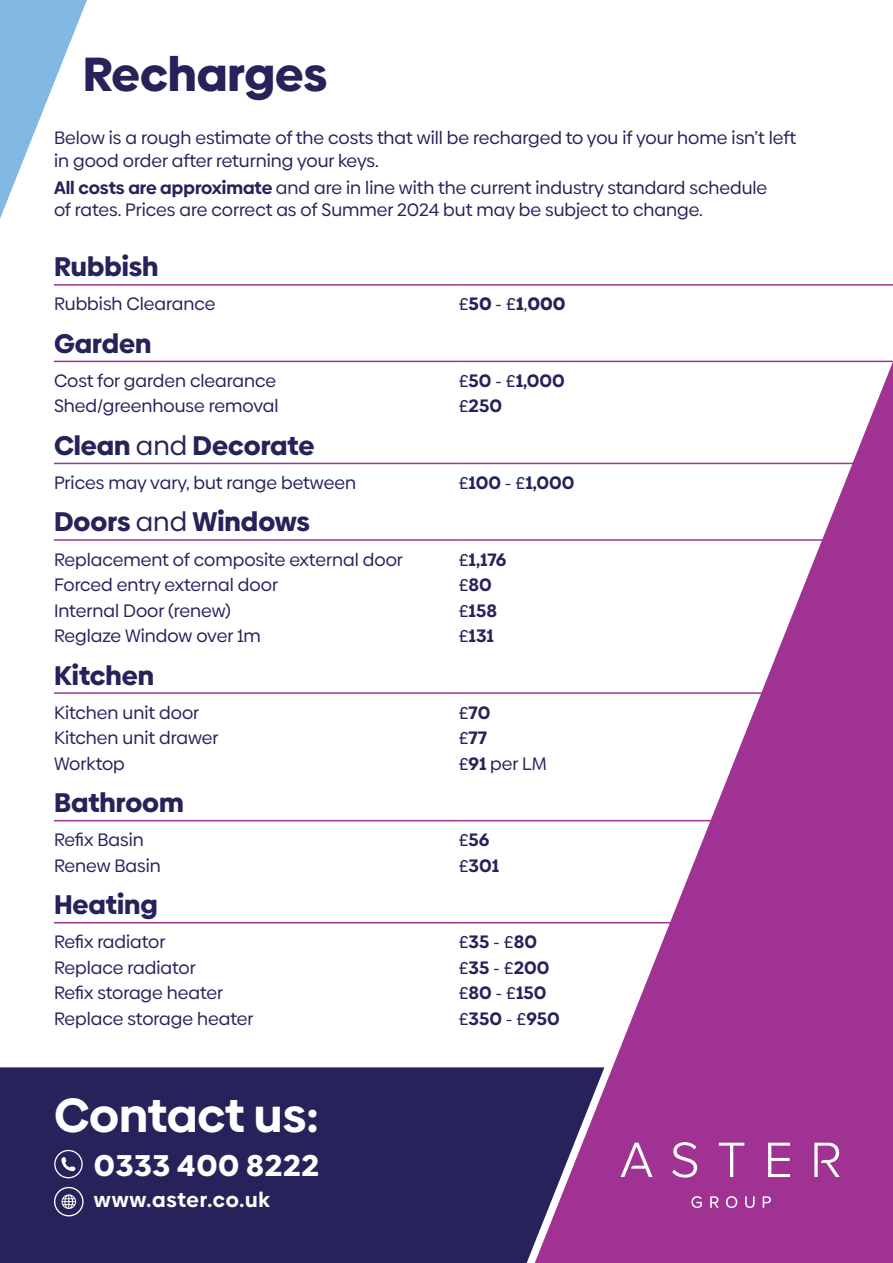
<style>
.page{position:relative;width:893px;height:1263px;background:#fff}
.page>*{position:absolute;margin:0;border:0;box-sizing:border-box;transform-origin:0 0}
.t1{font:700 48px "Biennale";color:#fff}
.t2{font:900 48px "Biennale";color:#25235a}
.t3{font:900 30px "Biennale";letter-spacing:.02em;color:#fff}
.t4{font:900 27px "Biennale";color:#25235a}
.t5{font:700 21px "Biennale";letter-spacing:.04em;color:#fff}
.t6{font:18px/22.5px "Biennale";color:#25235a}
.t7{font:700 18px "Biennale";color:#25235a}
.t8{font:900 18px "Biennale";color:#25235a}
.s1{font-weight:700}
.s2{font-weight:400}
</style>
<div class="page">
<div style="left:0;top:1067px;width:535px;height:196px;background:#25235a"></div>
<svg style="left:535px;top:362px;width:358px;height:901px;fill:#9f3293"></svg>
<hr style="left:54px;top:284px;width:405px;height:2px;background:#9f3293">
<hr style="left:459px;top:284px;width:434px;height:2px;background:#9f3293">
<hr style="left:54px;top:361px;width:405px;height:1px;background:#9f3293">
<hr style="left:459px;top:361px;width:434px;height:1px;background:#9f3293">
<hr style="left:54px;top:463px;width:405px;height:1px;background:#9f3293">
<hr style="left:459px;top:463px;width:434px;height:1px;background:#9f3293">
<hr style="left:54px;top:539px;width:405px;height:2px;background:#9f3293">
<hr style="left:459px;top:539px;width:434px;height:2px;background:#9f3293">
<hr style="left:54px;top:692px;width:405px;height:2px;background:#9f3293">
<hr style="left:459px;top:692px;width:434px;height:2px;background:#9f3293">
<hr style="left:54px;top:820px;width:405px;height:1px;background:#9f3293">
<hr style="left:459px;top:820px;width:434px;height:1px;background:#9f3293">
<hr style="left:54px;top:922px;width:405px;height:1px;background:#9f3293">
<hr style="left:459px;top:922px;width:434px;height:1px;background:#9f3293">
<svg style="left:54px;top:1150px;width:29px;height:28px"></svg>
<svg style="left:0;top:0;width:87px;height:219px"></svg>
<svg style="left:691px;top:1196px;width:11px;height:12px"></svg>
<svg style="left:710px;top:1196px;width:9px;height:12px"></svg>
<svg style="left:726px;top:1196px;width:11px;height:12px"></svg>
<svg style="left:745px;top:1196px;width:9px;height:12px"></svg>
<svg style="left:763px;top:1196px;width:8px;height:12px"></svg>
<svg style="left:672px;top:1142px;width:25px;height:35px"></svg>
<svg style="left:719px;top:1143px;width:25px;height:34px"></svg>
<svg style="left:768px;top:1143px;width:22px;height:34px"></svg>
<svg style="left:814px;top:1143px;width:26px;height:34px"></svg>
<svg style="left:621px;top:1143px;width:32px;height:34px"></svg>
<svg style="left:54px;top:1187px;width:30px;height:29px"></svg>
<h1 class="t2" style="left:83px;top:43px;width:246px">Recharges</h1>
<p class="t6" style="left:54px;top:127px;width:744px">Below is a rough estimate of the costs that will be recharged to you if your home isn’t left in good order after returning your keys.</p>
<p class="t6" style="left:54px;top:176px;width:715px"><span class="s1">All costs are approximate</span> and are in line with the current industry standard schedule of rates. Prices are correct as of Summer 2024 but may be subject to change.</p>
<h3 class="t4" style="left:54px;top:249px;width:106px">Rubbish</h3>
<p class="t6" style="left:54px;top:293px;width:163px">Rubbish Clearance</p>
<p class="t8" style="left:459px;top:292px;width:108px"><span class="s2">£</span>50 <span class="s2">- £</span>1<span class="s2">,</span>000</p>
<h3 class="t4" style="left:54px;top:326px;width:99px">Garden</h3>
<p class="t6" style="left:54px;top:369px;width:224px">Cost for garden clearance</p>
<p class="t7" style="left:459px;top:369px;width:108px"><span class="s2">£</span>50 <span class="s2">- £</span>1,000</p>
<p class="t6" style="left:54px;top:395px;width:226px">Shed/greenhouse removal</p>
<p class="t7" style="left:459px;top:395px;width:45px"><span class="s2">£</span>250</p>
<h3 class="t4" style="left:54px;top:428px;width:262px">Clean <span class="s2">and</span> Decorate</h3>
<p class="t6" style="left:54px;top:471px;width:304px">Prices may vary, but range between</p>
<p class="t7" style="left:459px;top:471px;width:117px"><span class="s2">£</span>100 <span class="s2">- £</span>1,000</p>
<h3 class="t4" style="left:54px;top:504px;width:258px">Doors <span class="s2">and</span> Windows</h3>
<p class="t6" style="left:54px;top:548px;width:350px">Replacement of composite external door</p>
<p class="t7" style="left:459px;top:548px;width:49px"><span class="s2">£</span>1,176</p>
<p class="t6" style="left:54px;top:573px;width:226px">Forced entry external door</p>
<p class="t7" style="left:459px;top:573px;width:35px"><span class="s2">£</span>80</p>
<p class="t6" style="left:54px;top:599px;width:179px">Internal Door (renew)</p>
<p class="t7" style="left:459px;top:599px;width:40px"><span class="s2">£</span>158</p>
<p class="t6" style="left:54px;top:624px;width:208px">Reglaze Window over 1m</p>
<p class="t7" style="left:459px;top:624px;width:37px"><span class="s2">£</span>131</p>
<h3 class="t4" style="left:54px;top:657px;width:102px">Kitchen</h3>
<p class="t6" style="left:54px;top:701px;width:147px">Kitchen unit door</p>
<p class="t7" style="left:459px;top:701px;width:33px"><span class="s2">£</span>70</p>
<p class="t6" style="left:54px;top:726px;width:166px">Kitchen unit drawer</p>
<p class="t7" style="left:459px;top:726px;width:30px"><span class="s2">£</span>77</p>
<p class="t6" style="left:54px;top:752px;width:72px">Worktop</p>
<p class="t6" style="left:459px;top:752px;width:89px">£<span class="s1">91</span> per LM</p>
<h3 class="t4" style="left:54px;top:785px;width:131px">Bathroom</h3>
<p class="t6" style="left:54px;top:828px;width:91px">Refix Basin</p>
<p class="t7" style="left:459px;top:828px;width:32px"><span class="s2">£</span>56</p>
<p class="t6" style="left:54px;top:854px;width:108px">Renew Basin</p>
<p class="t7" style="left:459px;top:854px;width:42px"><span class="s2">£</span>301</p>
<h3 class="t4" style="left:54px;top:887px;width:105px">Heating</h3>
<p class="t6" style="left:54px;top:931px;width:113px">Refix radiator</p>
<p class="t7" style="left:459px;top:930px;width:80px"><span class="s2">£</span>35 <span class="s2">- £</span>80</p>
<p class="t6" style="left:54px;top:956px;width:143px">Replace radiator</p>
<p class="t7" style="left:459px;top:956px;width:92px"><span class="s2">£</span>35 <span class="s2">- £</span>200</p>
<p class="t6" style="left:54px;top:982px;width:171px">Refix storage heater</p>
<p class="t7" style="left:459px;top:981px;width:89px"><span class="s2">£</span>80 <span class="s2">- £</span>150</p>
<p class="t6" style="left:54px;top:1007px;width:201px">Replace storage heater</p>
<p class="t7" style="left:459px;top:1007px;width:103px"><span class="s2">£</span>350 <span class="s2">- £</span>950</p>
<h1 class="t1" style="left:54px;top:1084px;width:266px">Contact us:</h1>
<h2 class="t3" style="left:94px;top:1146px;width:227px">0333 400 8222</h2>
<p class="t5" style="left:94px;top:1186px;width:178px">www.aster.co.uk</p>
</div>
